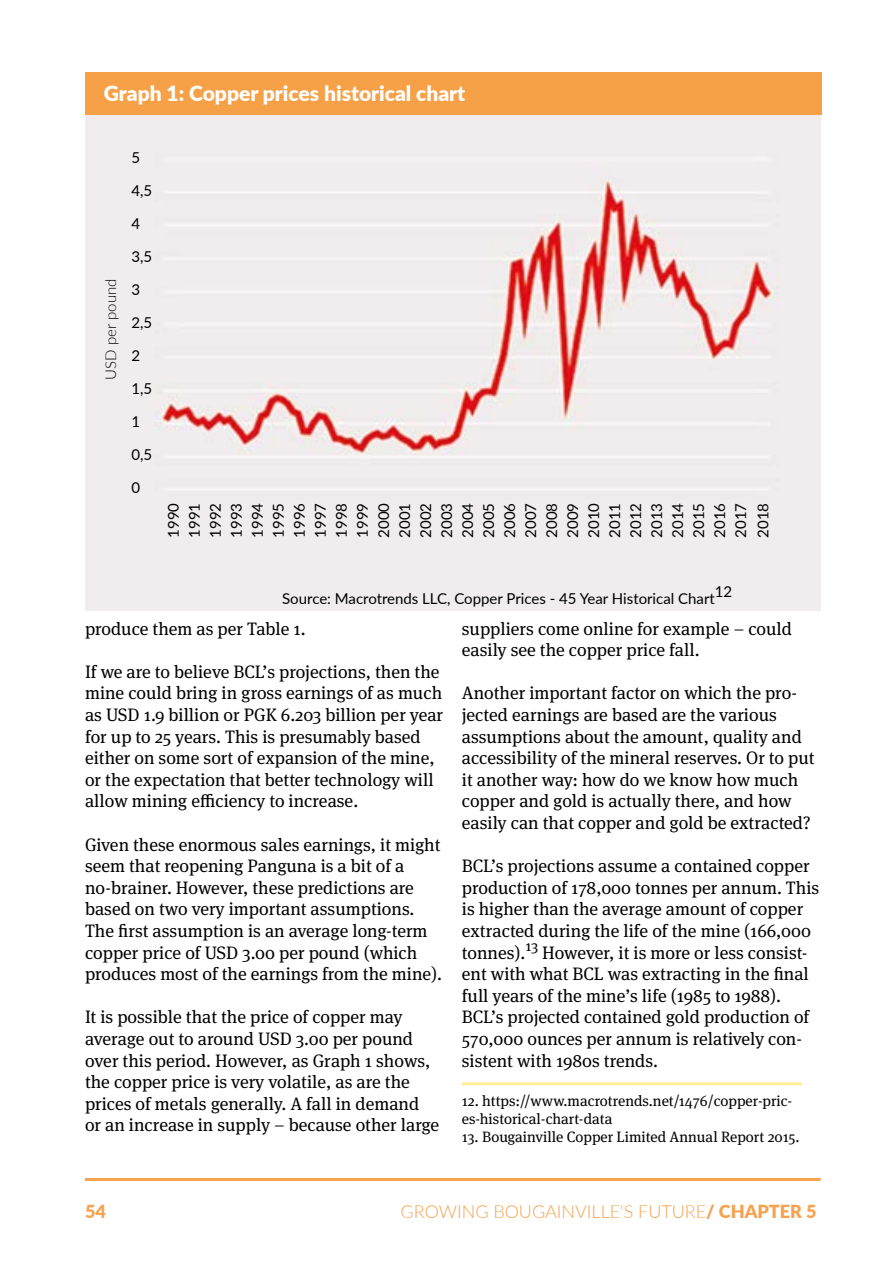
<style>
.page{position:relative;width:893px;height:1263px;background:#fff}
.page>*{position:absolute;margin:0;border:0;box-sizing:border-box;transform-origin:0 0}
.t1{font:900 21px "Lato";color:#fff}
.t2{font:18px/21.6px "Meta Serif Pro";color:#000}
.t3{font:300 18px "Lato";color:#f6a24f}
.t4{font:900 18px "Lato";color:#f6a24f}
.t5{font:15px/21px "Lato";color:#000;text-align:justify}
.t6{font:15px/18px "Meta Serif Pro";color:#000}
.t7{font:300 15px "Lato";color:#000}
.s1{font-weight:900}
</style>
<div class="page">
<img style="left:85px;top:115px;width:736px;height:495px">
<hr style="left:462px;top:1082px;width:340px;height:3px;background:#ffed99">
<hr style="left:85px;top:1178px;width:736px;height:3px;background:#f6a24f">
<div style="left:85px;top:72px;width:736px;height:43px;background:#f6a147"></div>
<p class="t1" style="left:104px;top:78px;width:363px">Graph 1: Copper prices historical chart</p>
<p class="t7" style="left:100px;top:379px;width:102px;rotate:-90deg">USD per pound</p>
<p class="t5" style="left:131px;top:146px;width:10px">5</p>
<p class="t5" style="left:131px;top:179px;width:22px">4,5</p>
<p class="t5" style="left:131px;top:212px;width:10px">4</p>
<p class="t5" style="left:131px;top:245px;width:22px">3,5</p>
<p class="t5" style="left:131px;top:278px;width:10px">3</p>
<p class="t5" style="left:131px;top:311px;width:22px">2,5</p>
<p class="t5" style="left:131px;top:344px;width:10px">2</p>
<p class="t5" style="left:131px;top:377px;width:22px">1,5</p>
<p class="t5" style="left:131px;top:410px;width:10px">1</p>
<p class="t5" style="left:131px;top:443px;width:22px">0,5</p>
<p class="t5" style="left:131px;top:476px;width:10px">0</p>
<p class="t5" style="left:162px;top:538px;width:36px;rotate:-90deg">1990<br>1991<br>1992<br>1993<br>1994<br>1995<br>1996<br>1997<br>1998<br>1999<br>2000<br>2001<br>2002<br>2003<br>2004<br>2005<br>2006<br>2007<br>2008<br>2009<br>2010<br>2011<br>2012<br>2013<br>2014<br>2015<br>2016<br>2017</p>
<p class="t5" style="left:752px;top:538px;width:36px;rotate:-90deg">2018</p>
<p class="t5" style="left:715px;top:580px;width:19px">12</p>
<p class="t5" style="left:282px;top:588px;width:434px">Source: Macrotrends LLC, Copper Prices - 45 Year Historical Chart</p>
<p class="t2" style="left:85px;top:617px;width:222px">produce them as per Table 1.</p>
<p class="t2" style="left:85px;top:660px;width:360px">If we are to believe BCL’s projections, then the mine could bring in gross earnings of as much as USD 1.9 billion or PGK 6.203 billion per year for up to 25 years. This is presumably based either on some sort of expansion of the mine, or the expectation that better technology will allow mining efficiency to increase.</p>
<p class="t2" style="left:85px;top:833px;width:359px">Given these enormous sales earnings, it might seem that reopening Panguna is a bit of a no-brainer. However, these predictions are based on two very important assumptions.<br>The first assumption is an average long-term copper price of USD 3.00 per pound (which produces most of the earnings from the mine).</p>
<p class="t2" style="left:85px;top:1005px;width:356px">It is possible that the price of copper may average out to around USD 3.00 per pound over this period. However, as Graph 1 shows, the copper price is very volatile, as are the prices of metals generally. A fall in demand or an increase in supply – because other large</p>
<p class="t2" style="left:462px;top:617px;width:332px">suppliers come online for example – could easily see the copper price fall.</p>
<p class="t2" style="left:462px;top:681px;width:354px">Another important factor on which the pro&shy;jected earnings are based are the various assumptions about the amount, quality and accessibility of the mineral reserves. Or to put it another way: how do we know how much copper and gold is actually there, and how easily can that copper and gold be extracted?</p>
<p class="t2" style="left:462px;top:854px;width:359px">BCL’s projections assume a contained copper production of 178,000 tonnes per annum. This is higher than the average amount of copper extracted during the life of the mine (166,000 tonnes).<sup>13</sup> However, it is more or less consist&shy;ent with what BCL was extracting in the final full years of the mine’s life (1985 to 1988).<br>BCL’s projected contained gold production of 570,000 ounces per annum is relatively con&shy;sistent with 1980s trends.</p>
<p class="t6" style="left:462px;top:1091px;width:332px">12. https://www.macrotrends.net/1476/copper-pric&shy;es-historical-chart-data</p>
<p class="t6" style="left:462px;top:1127px;width:339px">13. Bougainville Copper Limited Annual Report 2015.</p>
<p class="t4" style="left:85px;top:1198px;width:22px">54</p>
<p class="t3" style="left:401px;top:1199px;width:417px">GROWING BOUGAINVILLE'S FUTURE<span class="s1">/ CHAPTER 5</span></p>
</div>
